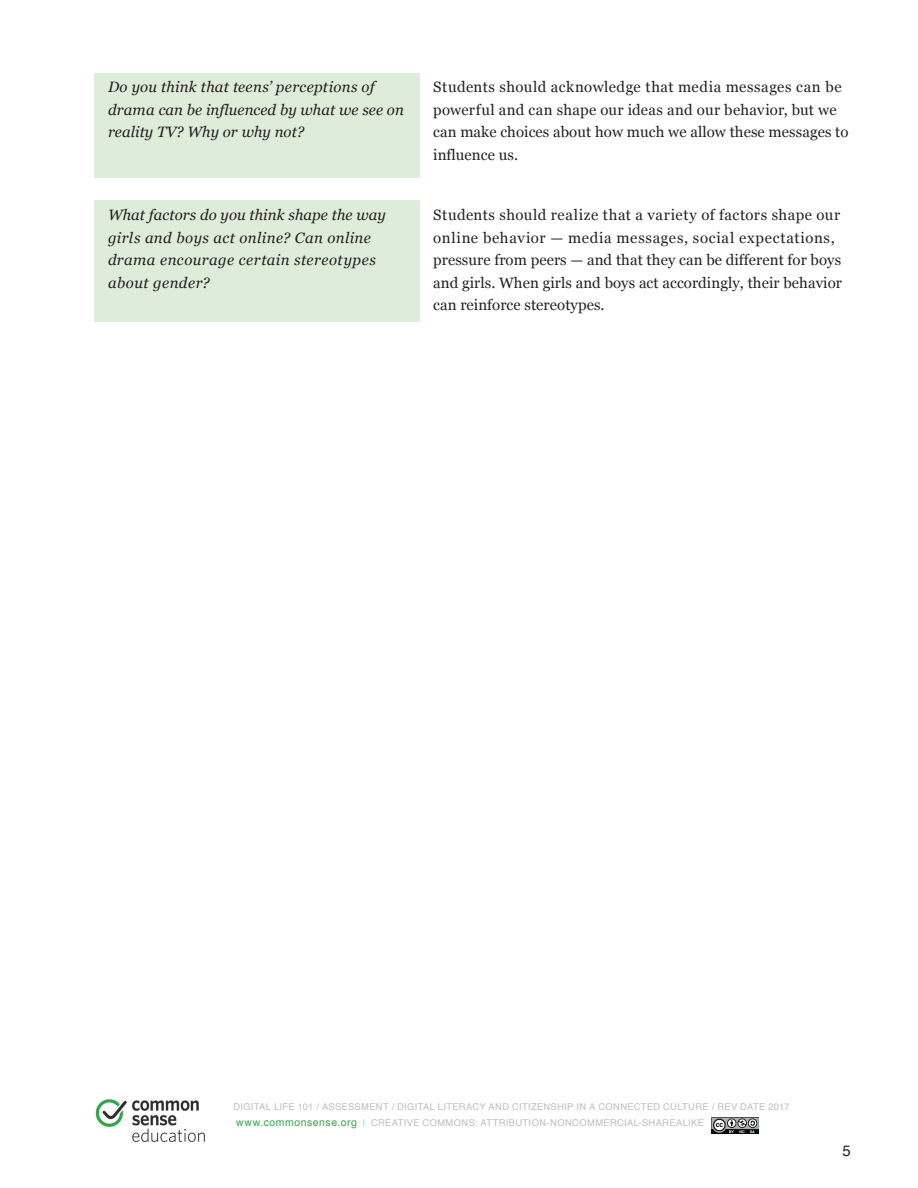
<style>
.page{position:relative;width:918px;height:1188px;background:#fff}
.page>*{position:absolute;margin:0;border:0;box-sizing:border-box;transform-origin:0 0}
.Text{font:15px/22.5px "Georgia";letter-spacing:.005em;color:#231f20}
.Text-2{font:italic 15px/22.5px "Georgia";letter-spacing:.015em;color:#231f20}
.t1{font:15px "Helvetica";color:#231f20}
.t2{font:9.3px/16.5px "Helvetica";letter-spacing:.035em;color:#bcbdc0}
.s1{font-size:10.5px;color:#33a749}
</style>
<div class="page">
<img style="left:712px;top:1117px;width:47px;height:17px">
<img style="left:95px;top:1099px;width:110px;height:44px">
<div style="left:94px;top:73px;width:326px;height:105px;background:#deecda"></div>
<div style="left:94px;top:200px;width:326px;height:122px;background:#deecda"></div>
<p class="Text-2" style="left:108px;top:75px;width:297px">Do you think that teens’ perceptions of drama can be influenced by what we see on reality TV? Why or why not?</p>
<p class="Text" style="left:433px;top:75px;width:417px">Students should acknowledge that media messages can be powerful and can shape our ideas and our behavior, but we can make choices about how much we allow these messages to influence us.</p>
<p class="Text-2" style="left:108px;top:203px;width:279px">What factors do you think shape the way girls and boys act online? Can online drama encourage certain stereotypes about gender?</p>
<p class="Text" style="left:433px;top:203px;width:410px">Students should realize that a variety of factors shape our online behavior — media messages, social expectations, pressure from peers — and that they can be different for boys and girls. When girls and boys act accordingly, their behavior can reinforce stereotypes.</p>
<p class="t2" style="left:236px;top:1099px;width:555px;text-indent:-3px">DIGITAL LIFE 101 / ASSESSMENT / DIGITAL LITERACY AND CITIZENSHIP IN A CONNECTED CULTURE / REV DATE 2017 <span class="s1">www.commonsense.org</span> | CREATIVE COMMONS: ATTRIBUTION-NONCOMMERCIAL-SHAREALIKE</p>
<p class="t1" style="left:842px;top:1139px;width:10px">5</p>
</div>
